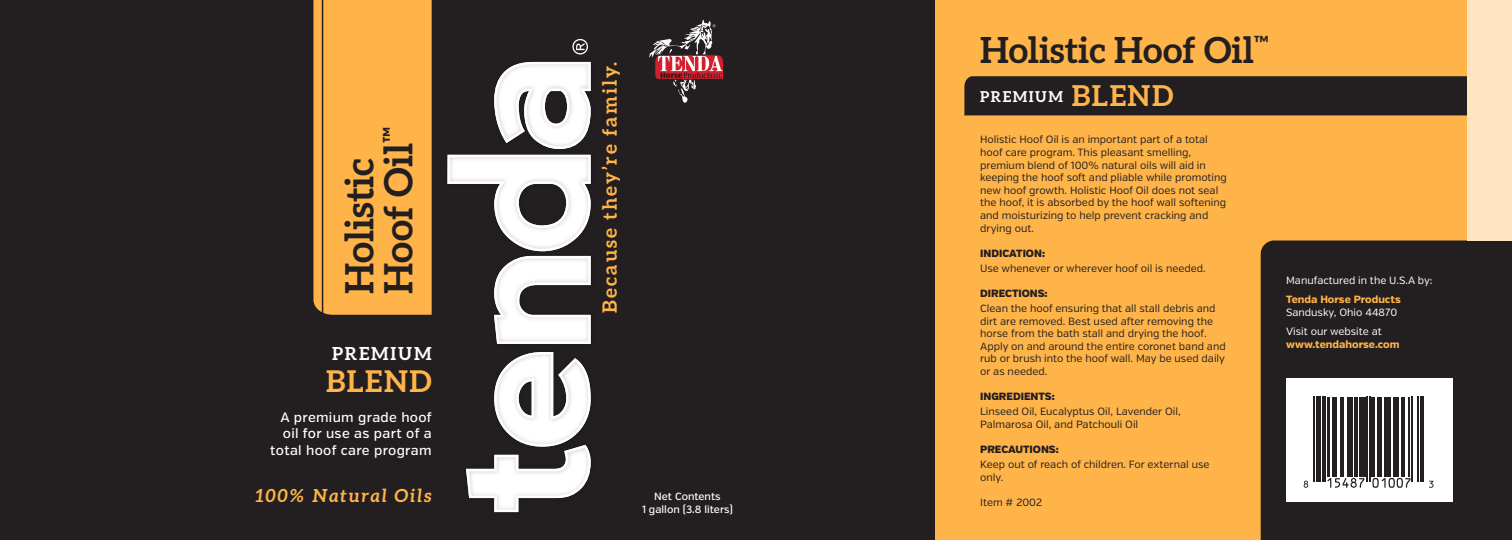
<style>
.page{position:relative;width:1512px;height:540px;background:#fff}
.page>*{position:absolute;margin:0;border:0;box-sizing:border-box;transform-origin:0 0}
.t1{font:700 39px "Aleo";color:#231f20}
.t2{font:700 36px "Aleo";color:#231f20}
.t3{font:700 30px "Aleo";letter-spacing:.05em;color:#ffb449}
.t4{font:700 28.8px "Aleo";letter-spacing:.05em;color:#ffb449}
.t5{font:700 19.65px "Aleo";letter-spacing:.1em;color:#ffb449}
.t6{font:italic 700 18px "Aleo";letter-spacing:.1em;color:#ffb449}
.t7{font:700 18px "Aleo";letter-spacing:.1em;color:#fff}
.t8{font:700 15px "Aleo";letter-spacing:.1em;color:#fff}
.t9{font:500 13.5px/16.2px "Verb";letter-spacing:.025em;color:#fff;text-align:right}
.t10{font:10.5px/12.6px "Verb";color:#231f20}
.t11{font:800 10.5px/12.6px "Verb";color:#ffb449}
.t12{font:900 10.5px "Verb";color:#231f20}
.t13{font:500 10.5px/12.6px "Verb";color:#fff;text-align:center}
.t14{font:10.5px "Verb";color:#fff}
.s1{font-weight:400;color:#fff}
</style>
<div class="page">
<div style="left:0;top:0;width:986px;height:540px;background:#231f20"></div>
<div style="left:935px;top:0;width:577px;height:540px;background:#ffb449"></div>
<div style="left:964px;top:76px;width:504px;height:39px;background:#231f20"></div>
<div style="left:1261px;top:241px;width:251px;height:299px;background:#231f20"></div>
<div style="left:1286px;top:379px;width:166px;height:123px;background:#fff"></div>
<svg style="left:1303px;top:397px;width:130px;height:90px"></svg>
<svg style="left:1304px;top:481px;width:4px;height:7px"></svg>
<hr style="left:1314px;top:397px;width:1px;height:85px;background:#231f20">
<hr style="left:1316px;top:397px;width:1px;height:85px;background:#231f20">
<hr style="left:1318px;top:397px;width:3px;height:85px;background:#231f20">
<hr style="left:1322px;top:397px;width:3px;height:85px;background:#231f20">
<hr style="left:1328px;top:397px;width:2px;height:80px;background:#231f20">
<hr style="left:1332px;top:397px;width:1px;height:80px;background:#231f20">
<hr style="left:1335px;top:397px;width:2px;height:80px;background:#231f20">
<hr style="left:1340px;top:397px;width:2px;height:80px;background:#231f20">
<hr style="left:1343px;top:397px;width:1px;height:80px;background:#231f20">
<hr style="left:1347px;top:397px;width:3px;height:80px;background:#231f20">
<hr style="left:1351px;top:397px;width:2px;height:80px;background:#231f20">
<hr style="left:1354px;top:397px;width:4px;height:80px;background:#231f20">
<svg style="left:1327px;top:478px;width:37px;height:10px"></svg>
<hr style="left:1359px;top:397px;width:3px;height:80px;background:#231f20">
<hr style="left:1363px;top:397px;width:3px;height:80px;background:#231f20">
<hr style="left:1367px;top:397px;width:1px;height:85px;background:#231f20">
<hr style="left:1369px;top:397px;width:1px;height:85px;background:#231f20">
<hr style="left:1372px;top:397px;width:3px;height:80px;background:#231f20">
<hr style="left:1377px;top:397px;width:1px;height:80px;background:#231f20">
<hr style="left:1380px;top:397px;width:2px;height:80px;background:#231f20">
<hr style="left:1384px;top:397px;width:3px;height:80px;background:#231f20">
<hr style="left:1388px;top:397px;width:3px;height:80px;background:#231f20">
<hr style="left:1393px;top:397px;width:2px;height:80px;background:#231f20">
<hr style="left:1396px;top:397px;width:3px;height:80px;background:#231f20">
<hr style="left:1402px;top:397px;width:1px;height:80px;background:#231f20">
<svg style="left:1372px;top:478px;width:39px;height:10px"></svg>
<hr style="left:1404px;top:397px;width:1px;height:80px;background:#231f20">
<hr style="left:1408px;top:397px;width:2px;height:80px;background:#231f20">
<hr style="left:1412px;top:397px;width:1px;height:85px;background:#231f20">
<hr style="left:1418px;top:397px;width:1px;height:85px;background:#231f20">
<hr style="left:1420px;top:397px;width:1px;height:85px;background:#231f20">
<hr style="left:1422px;top:397px;width:1px;height:85px;background:#231f20">
<svg style="left:1429px;top:481px;width:5px;height:7px"></svg>
<div style="left:1468px;top:0;width:44px;height:240px;background:#ffe4c0"></div>
<div style="left:313px;top:0;width:119px;height:315px;background:#ffb449"></div>
<hr style="left:322px;top:0;width:1px;height:323px;background:#231f20">
<svg style="left:572px;top:39px;width:16px;height:15px"></svg>
<svg style="left:466px;top:352px;width:125px;height:160px"></svg>
<svg style="left:494px;top:62px;width:97px;height:87px"></svg>
<svg style="left:447px;top:155px;width:144px;height:189px"></svg>
<svg style="left:649px;top:20px;width:74px;height:83px"></svg>
<p class="t1" style="left:337px;top:294px;width:138px;rotate:-90deg">Holistic</p>
<p class="t1" style="left:376px;top:294px;width:169px;rotate:-90deg">Hoof Oil<sup>™</sup></p>
<p class="t7" style="left:332px;top:343px;width:101px">PREMIUM</p>
<p class="t3" style="left:326px;top:364px;width:107px">BLEND</p>
<p class="t9" style="left:270px;top:410px;width:163px">A premium grade hoof oil for use as part of a total hoof care program</p>
<p class="t6" style="left:255px;top:485px;width:178px">100% Natural Oils</p>
<p class="t5" style="left:598px;top:313px;width:253px;rotate:-90deg">Because they’re family.</p>
<p class="t13" style="left:642px;top:490px;width:92px">Net Contents<br>1 gallon (3.8 liters)</p>
<p class="t2" style="left:980px;top:30px;width:290px">Holistic Hoof Oil<sup>™</sup></p>
<p class="t8" style="left:980px;top:88px;width:84px">PREMIUM</p>
<p class="t4" style="left:1072px;top:79px;width:103px">BLEND</p>
<p class="t10" style="left:980px;top:134px;width:248px">Holistic Hoof Oil is an important part of a total hoof care program. This pleasant smelling, premium blend of 100% natural oils will aid in keeping the hoof soft and pliable while promoting new hoof growth. Holistic Hoof Oil does not seal the hoof, it is absorbed by the hoof wall softening and moisturizing to help prevent cracking and drying out.</p>
<p class="t12" style="left:980px;top:247px;width:66px">INDICATION:</p>
<p class="t10" style="left:980px;top:262px;width:227px">Use whenever or wherever hoof oil is needed.</p>
<p class="t12" style="left:980px;top:287px;width:69px">DIRECTIONS:</p>
<p class="t10" style="left:980px;top:302px;width:247px">Clean the hoof ensuring that all stall debris and dirt are removed. Best used after removing the horse from the bath stall and drying the hoof.<br>Apply on and around the entire coronet band and rub or brush into the hoof wall. May be used daily or as needed.</p>
<p class="t12" style="left:980px;top:390px;width:76px">INGREDIENTS:</p>
<p class="t10" style="left:980px;top:405px;width:202px">Linseed Oil, Eucalyptus Oil, Lavender Oil,<br>Palmarosa Oil, and Patchouli Oil</p>
<p class="t12" style="left:980px;top:443px;width:80px">PRECAUTIONS:</p>
<p class="t10" style="left:980px;top:458px;width:231px">Keep out of reach of children. For external use only.</p>
<p class="t10" style="left:980px;top:496px;width:64px">Item # 2002</p>
<p class="t14" style="left:1286px;top:274px;width:148px">Manufactured in the U.S.A by:</p>
<p class="t11" style="left:1286px;top:293px;width:116px">Tenda Horse Products<br><span class="s1">Sandusky, Ohio 44870</span></p>
<p class="t11" style="left:1286px;top:325px;width:115px"><span class="s1">Visit our website at </span>www.tendahorse.com</p>
</div>
